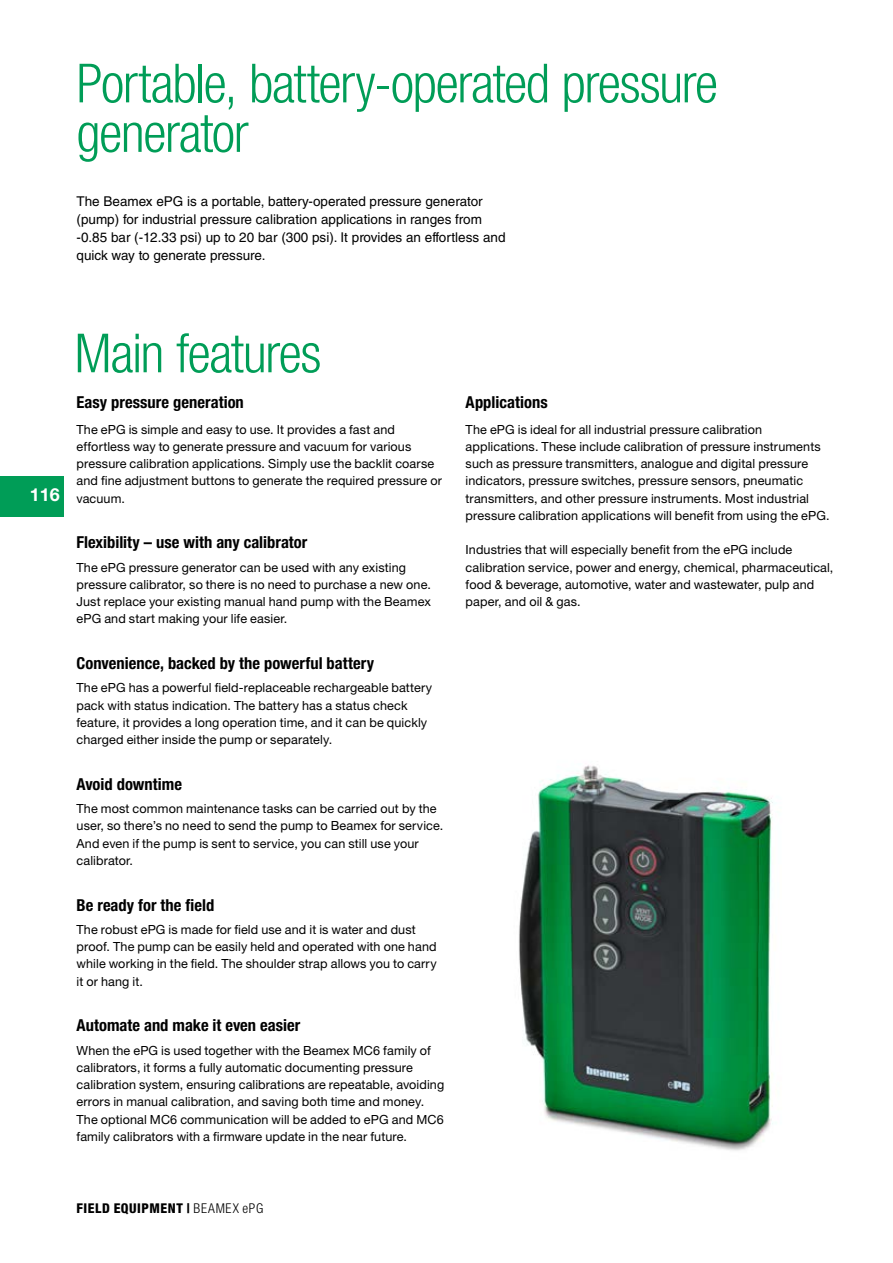
<style>
.page{position:relative;width:893px;height:1263px;background:#fff}
.page>*{position:absolute;margin:0;border:0;box-sizing:border-box;transform-origin:0 0}
.t1{font:300 condensed 54px/49.5px "Helvetica Neue LT Std";letter-spacing:-.025em;color:#009d57}
.t2{font:700 18px "Helvetica Neue LT Std";color:#fff}
.t3{font:700 condensed 16.5px "Helvetica Neue LT Std";color:#000}
.t4{font:13.5px/18px "Helvetica LT Std";color:#000}
.t5{font:800 condensed 13.5px "Helvetica Neue LT Std";letter-spacing:.04em;color:#000}
.t6{font:12.6px/17.2px "Helvetica Neue LT Std";letter-spacing:.01em;color:#000}
.s1{font-weight:300}
</style>
<div class="page">
<img style="left:518px;top:765px;width:255px;height:386px">
<div style="left:0;top:476px;width:64px;height:40px;background:#009d57"></div>
<h1 class="t1" style="left:77px;top:58px;width:643px">Portable, battery-operated pressure generator</h1>
<p class="t4" style="left:77px;top:192px;width:430px">The Beamex ePG is a portable, battery-operated pressure generator (pump) for industrial pressure calibration applications in ranges from -0.85 bar (-12.33 psi) up to 20 bar (300 psi). It provides an effortless and quick way to generate pressure.</p>
<h2 class="t2" style="left:30px;top:483px;width:31px">116</h2>
<h1 class="t1" style="left:74px;top:328px;width:248px">Main features</h1>
<h3 class="t3" style="left:77px;top:392px;width:169px">Easy pressure generation</h3>
<p class="t6" style="left:77px;top:420px;width:367px">The ePG is simple and easy to use. It provides a fast and effortless way to generate pressure and vacuum for various pressure calibration applications. Simply use the backlit coarse and fine adjustment buttons to generate the required pressure or vacuum.</p>
<h3 class="t3" style="left:77px;top:532px;width:232px">Flexibility – use with any calibrator</h3>
<p class="t6" style="left:77px;top:558px;width:356px">The ePG pressure generator can be used with any existing pressure calibrator, so there is no need to purchase a new one.<br>Just replace your existing manual hand pump with the Beamex ePG and start making your life easier.</p>
<h3 class="t3" style="left:77px;top:653px;width:299px">Convenience, backed by the powerful battery</h3>
<p class="t6" style="left:77px;top:679px;width:357px">The ePG has a powerful field-replaceable rechargeable battery pack with status indication. The battery has a status check feature, it provides a long operation time, and it can be quickly charged either inside the pump or separately.</p>
<h3 class="t3" style="left:77px;top:774px;width:107px">Avoid downtime</h3>
<p class="t6" style="left:77px;top:800px;width:368px">The most common maintenance tasks can be carried out by the user, so there’s no need to send the pump to Beamex for service.<br>And even if the pump is sent to service, you can still use your calibrator.</p>
<h3 class="t3" style="left:77px;top:895px;width:139px">Be ready for the field</h3>
<p class="t6" style="left:77px;top:920px;width:362px">The robust ePG is made for field use and it is water and dust proof. The pump can be easily held and operated with one hand while working in the field. The shoulder strap allows you to carry it or hang it.</p>
<h3 class="t3" style="left:77px;top:1015px;width:225px">Automate and make it even easier</h3>
<p class="t6" style="left:77px;top:1041px;width:369px">When the ePG is used together with the Beamex MC6 family of calibrators, it forms a fully automatic documenting pressure calibration system, ensuring calibrations are repeatable, avoiding errors in manual calibration, and saving both time and money.<br>The optional MC6 communication will be added to ePG and MC6 family calibrators with a firmware update in the near future.</p>
<h3 class="t3" style="left:466px;top:392px;width:84px">Applications</h3>
<p class="t6" style="left:466px;top:420px;width:366px">The ePG is ideal for all industrial pressure calibration applications. These include calibration of pressure instruments such as pressure transmitters, analogue and digital pressure indicators, pressure switches, pressure sensors, pneumatic transmitters, and other pressure instruments. Most industrial pressure calibration applications will benefit from using the ePG.</p>
<p class="t6" style="left:466px;top:541px;width:369px">Industries that will especially benefit from the ePG include calibration service, power and energy, chemical, pharmaceutical, food &amp; beverage, automotive, water and wastewater, pulp and paper, and oil &amp; gas.</p>
<p class="t5" style="left:77px;top:1200px;width:188px">FIELD EQUIPMENT | <span class="s1">BEAMEX ePG</span></p>
</div>
